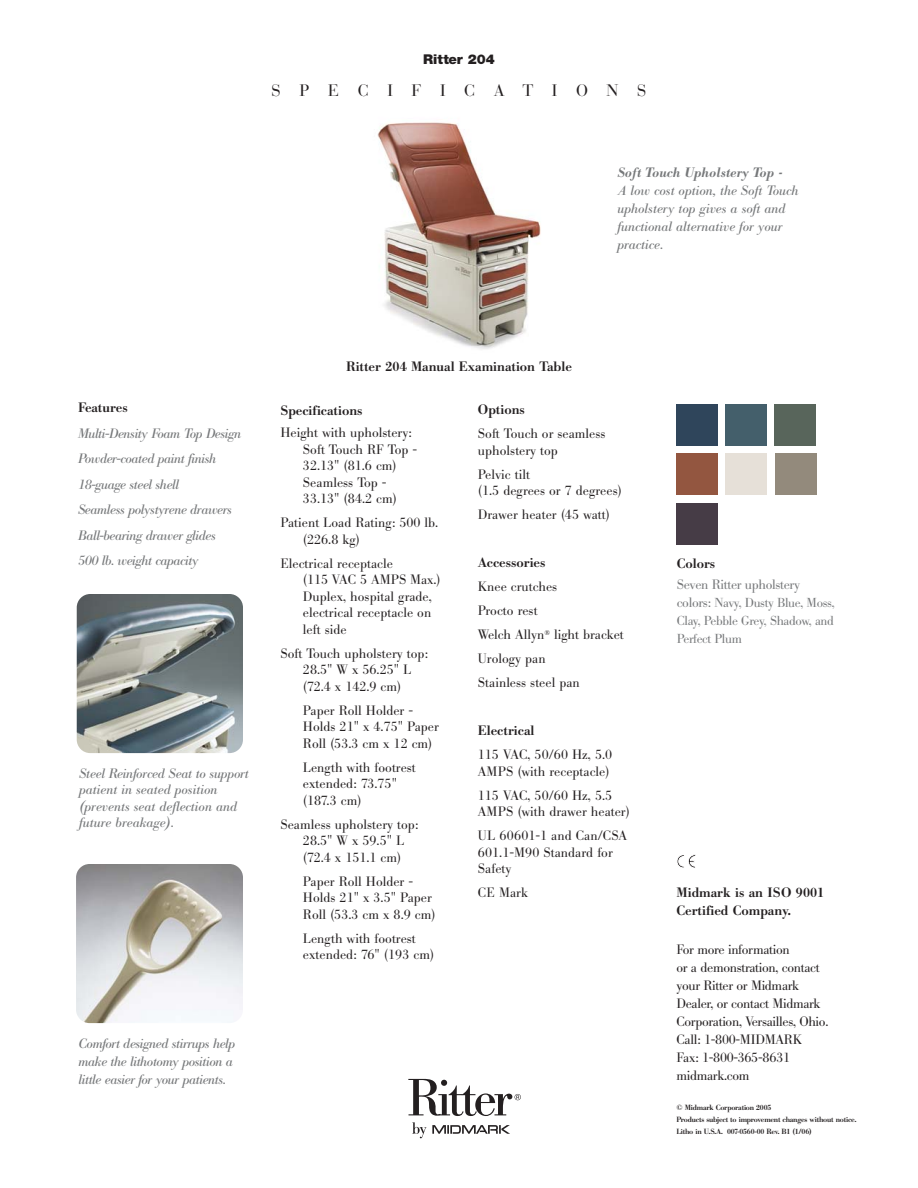
<style>
.page{position:relative;width:918px;height:1188px;background:#fff}
.page>*{position:absolute;margin:0;border:0;box-sizing:border-box;transform-origin:0 0}
.t1{font:16.5px "Bauer Bodoni";letter-spacing:1.13em;color:#231f20}
.t2{font:300 13.5px/16.5px "B Bodoni";color:#231f20}
.t3{font:italic 13.5px/25.5px "B Bodoni";letter-spacing:-.025em;color:#76787a}
.t4{font:italic 13.5px/18px "B Bodoni";color:#76787a}
.t5{font:300 13.5px/18px "B Bodoni";letter-spacing:-.025em;color:#231f20}
.t6{font:500 13.5px/18px "B Bodoni";color:#231f20}
.t7{font:italic 500 13.5px "B Bodoni";color:#76787a}
.t8{font:300 13.5px "B Bodoni";letter-spacing:-.025em;color:#76787a}
.t9{font:900 13.5px "Helvetica Neue";color:#231f20}
.t10{font:300 12.9px/18px "B Bodoni";letter-spacing:-.025em;color:#76787a;text-align:justify}
.t11{font:500 7.5px/12px "B Bodoni";letter-spacing:-.025em;color:#231f20}
.s1{font-size:13.5px}
</style>
<div class="page">
<img style="left:77px;top:594px;width:166px;height:159px;border-radius:14px">
<div style="left:726px;top:404px;width:41px;height:42px;background:#445f6b"></div>
<div style="left:676px;top:454px;width:42px;height:41px;background:#935640"></div>
<div style="left:726px;top:454px;width:41px;height:41px;background:#e6e0d8"></div>
<div style="left:775px;top:404px;width:41px;height:42px;background:#58655b"></div>
<div style="left:676px;top:404px;width:42px;height:42px;background:#2f455b"></div>
<div style="left:776px;top:453px;width:41px;height:42px;background:#938a7c"></div>
<svg style="left:412px;top:1122px;width:98px;height:16px"></svg>
<svg style="left:408px;top:1079px;width:113px;height:37px"></svg>
<div style="left:676px;top:503px;width:42px;height:41px;background:#463c46"></div>
<img style="left:76px;top:864px;width:167px;height:159px;border-radius:14px">
<img style="left:367px;top:111px;width:185px;height:253px;border-radius:14px">
<svg style="left:677px;top:854px;width:19px;height:14px"></svg>
<p class="t9" style="left:423px;top:54px;width:73px">Ritter 204</p>
<p class="t1" style="left:272px;top:84px;width:376px">SPECIFICATIONS</p>
<p class="t7" style="left:617px;top:167px;width:167px">Soft Touch Upholstery Top -</p>
<p class="t4" style="left:617px;top:183px;width:183px">A low cost option, the Soft Touch upholstery top gives a soft and functional alternative for your practice.</p>
<p class="t6" style="left:78px;top:401px;width:51px">Features</p>
<p class="t3" style="left:78px;top:422px;width:165px">Multi-Density Foam Top Design<br>Powder-coated paint finish<br>18-guage steel shell<br>Seamless polystyrene drawers<br>Ball-bearing drawer glides<br>500 lb. weight capacity</p>
<p class="t4" style="left:79px;top:767px;width:171px;line-height:16.5px">Steel Reinforced Seat to support patient in seated position (prevents seat deflection and future breakage).</p>
<p class="t3" style="left:79px;top:1036px;width:158px;line-height:18px">Comfort designed stirrups help make the lithotomy position a little easier for your patients.</p>
<p class="t6" style="left:346px;top:359px;width:227px">Ritter 204 Manual Examination Table</p>
<p class="t6" style="left:280px;top:403px;width:84px">Specifications</p>
<p class="t2" style="left:303px;top:426px;width:116px;text-indent:-23px">Height with upholstery:<br>Soft Touch RF Top -<br>32.13" (81.6 cm)<br>Seamless Top -<br>33.13" (84.2 cm)</p>
<p class="t2" style="left:303px;top:516px;width:137px;text-indent:-23px">Patient Load Rating: 500 lb. (226.8 kg)</p>
<p class="t2" style="left:303px;top:557px;width:139px;text-indent:-23px">Electrical receptacle<br>(115 VAC 5 AMPS Max.)<br>Duplex, hospital grade, electrical receptacle on left side</p>
<p class="t2" style="left:280px;top:647px;width:149px;text-align:center">Soft Touch upholstery top:<br>28.5" W x 56.25" L<br>(72.4 x 142.9 cm)</p>
<p class="t2" style="left:303px;top:704px;width:137px">Paper Roll Holder -<br>Holds 21" x 4.75" Paper<br>Roll (53.3 cm x 12 cm)</p>
<p class="t2" style="left:303px;top:761px;width:114px">Length with footrest extended: 73.75" (187.3 cm)</p>
<p class="t2" style="left:303px;top:818px;width:117px;text-indent:-23px">Seamless upholstery top:<br>28.5" W x 59.5" L (72.4 x 151.1 cm)</p>
<p class="t2" style="left:303px;top:875px;width:134px">Paper Roll Holder -<br>Holds 21" x 3.5" Paper<br>Roll (53.3 cm x 8.9 cm)</p>
<p class="t2" style="left:303px;top:932px;width:133px">Length with footrest extended: 76" (193 cm)</p>
<p class="t6" style="left:478px;top:402px;width:48px">Options</p>
<p class="t2" style="left:478px;top:427px;width:129px">Soft Touch or seamless upholstery top</p>
<p class="t2" style="left:478px;top:468px;width:146px">Pelvic tilt<br>(1.5 degrees or 7 degrees)</p>
<p class="t2" style="left:478px;top:508px;width:134px">Drawer heater (45 watt)</p>
<p class="t6" style="left:478px;top:555px;width:69px">Accessories</p>
<p class="t2" style="left:478px;top:577px;width:147px;line-height:24px">Knee crutches<br>Procto rest<br>Welch Allyn<sup>®</sup> light bracket<br>Urology pan<br>Stainless steel pan</p>
<p class="t6" style="left:478px;top:724px;width:58px">Electrical</p>
<p class="t2" style="left:478px;top:748px;width:136px">115 VAC, 50/60 Hz, 5.0<br>AMPS (with receptacle)</p>
<p class="t2" style="left:478px;top:789px;width:154px">115 VAC, 50/60 Hz, 5.5<br>AMPS (with drawer heater)</p>
<p class="t2" style="left:478px;top:829px;width:151px">UL 60601-1 and Can/CSA<br>601.1-M90 Standard for<br>Safety</p>
<p class="t2" style="left:478px;top:886px;width:52px">CE Mark</p>
<p class="t6" style="left:677px;top:556px;width:40px">Colors</p>
<p class="t8" style="left:677px;top:579px;width:125px">Seven Ritter upholstery</p>
<p class="t10" style="left:677px;top:595px;width:159px"><span class="s1">colors:</span> Navy, Dusty Blue, Moss, Clay, Pebble Grey, Shadow, and Perfect Plum</p>
<p class="t6" style="left:676px;top:885px;width:149px">Midmark is an ISO 9001<br>Certified Company.</p>
<p class="t5" style="left:676px;top:942px;width:153px">For more information<br>or a demonstration, contact your Ritter or Midmark<br>Dealer, or contact Midmark<br>Corporation, Versailles, Ohio.<br>Call: 1-800-MIDMARK<br>Fax: 1-800-365-8631 midmark.com</p>
<p class="t11" style="left:676px;top:1102px;width:181px">© Midmark Corporation 2005<br>Products subject to improvement changes without notice.<br>Litho in U.S.A. 007-0560-00 Rev. B1 (1/06)</p>
</div>
